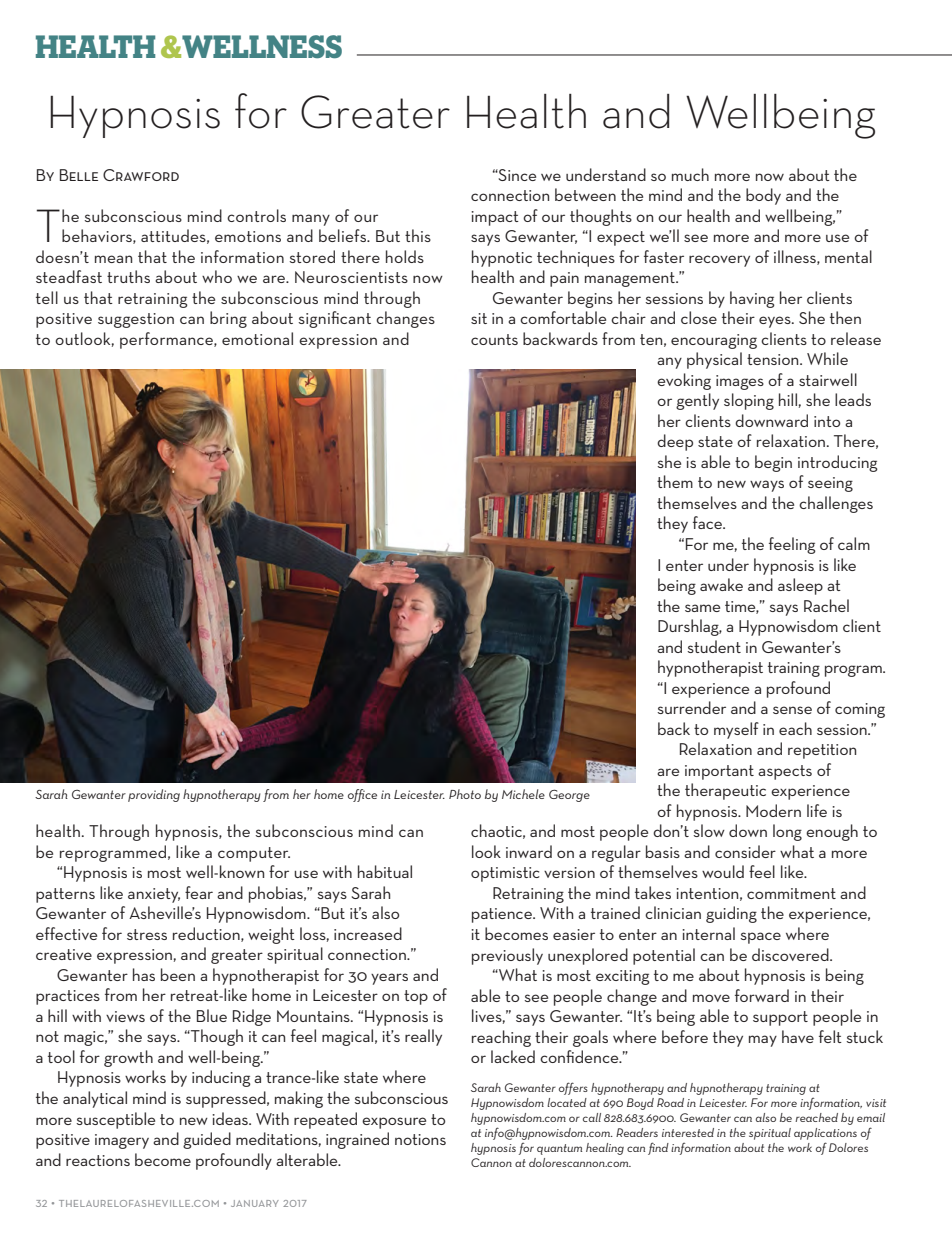
<style>
.page{position:relative;width:952px;height:1236px;background:#fff}
.page>*{position:absolute;margin:0;border:0;box-sizing:border-box;transform-origin:0 0}
.t1{font:300 47.55px "Neutra Text";color:#231f20}
.t2{font:300 47.4px "Neutra Text";color:#231f20}
.t3{font:33.15px "Neutraface Slab Display Titling";letter-spacing:-.005em;color:#438385;scale:.95 1}
.t4{font:17.4px/20.5px "Neutra Text";letter-spacing:-.005em;color:#231f20}
.t5{font:17.4px "Neutra Text Book SC";letter-spacing:-.005em;color:#231f20}
.t6{font:14.25px "Neutra Text Book SC";letter-spacing:.005em;color:#939598}
.t7{font:italic 13.35px "Neutra Text";color:#231f20}
.t8{font:italic 12.6px/15px "Neutra Text";color:#231f20}
.s1{font-size:32.85px;color:#afc54e}
</style>
<div class="page">
<hr style="left:357px;top:55px;width:595px;height:1px;background:#231f20">
<img style="left:0;top:370px;width:635px;height:413px">
<h3 class="t3" style="left:36px;top:27px;width:325px">HEALTH <span class="s1">&amp;</span>WELLNESS</h3>
<h2 class="t2" style="left:46px;top:94px;width:831px">Hypnosis for Greater Health and Wellbeing</h2>
<p class="t4" style="left:471px;top:166px;width:403px;text-indent:21px">“Since we understand so much more now about the connection between the mind and the body and the impact of our thoughts on our health and wellbeing,” says Gewanter, “I expect we’ll see more and more use of hypnotic techniques for faster recovery of illness, mental health and pain management.”</p>
<p class="t4" style="left:492px;top:289px;width:362px">Gewanter begins her sessions by having her clients</p>
<p class="t4" style="left:471px;top:310px;width:393px">sit in a comfortable chair and close their eyes. She then</p>
<p class="t4" style="left:471px;top:330px;width:412px">counts backwards from ten, encouraging clients to release</p>
<p class="t4" style="left:657px;top:351px;width:193px">any physical tension. While</p>
<p class="t4" style="left:657px;top:371px;width:202px">evoking images of a stairwell</p>
<p class="t4" style="left:657px;top:392px;width:216px">or gently sloping hill, she leads</p>
<p class="t4" style="left:657px;top:412px;width:198px">her clients downward into a</p>
<p class="t4" style="left:657px;top:433px;width:223px">deep state of relaxation. There,</p>
<p class="t4" style="left:657px;top:453px;width:222px">she is able to begin introducing</p>
<p class="t4" style="left:657px;top:474px;width:197px">them to new ways of seeing</p>
<p class="t4" style="left:657px;top:494px;width:218px">themselves and the challenges</p>
<p class="t4" style="left:657px;top:515px;width:70px">they face.</p>
<p class="t4" style="left:678px;top:535px;width:193px">“For me, the feeling of calm</p>
<p class="t4" style="left:657px;top:556px;width:201px">I enter under hypnosis is like</p>
<p class="t4" style="left:657px;top:576px;width:185px">being awake and asleep at</p>
<p class="t4" style="left:657px;top:597px;width:194px">the same time,” says Rachel</p>
<p class="t4" style="left:657px;top:618px;width:226px">Durshlag, a Hypnowisdom client</p>
<p class="t4" style="left:657px;top:638px;width:186px">and student in Gewanter’s</p>
<p class="t4" style="left:657px;top:659px;width:230px">hypnotherapist training program.</p>
<p class="t4" style="left:657px;top:679px;width:176px">“I experience a profound</p>
<p class="t4" style="left:657px;top:700px;width:230px">surrender and a sense of coming</p>
<p class="t4" style="left:657px;top:720px;width:221px">back to myself in each session.”</p>
<p class="t4" style="left:678px;top:741px;width:181px">Relaxation and repetition</p>
<p class="t4" style="left:657px;top:761px;width:176px">are important aspects of</p>
<p class="t4" style="left:657px;top:782px;width:195px">the therapeutic experience</p>
<p class="t4" style="left:657px;top:802px;width:187px">of hypnosis. Modern life is</p>
<p class="t4" style="left:471px;top:823px;width:408px">chaotic, and most people don’t slow down long enough to</p>
<p class="t4" style="left:471px;top:843px;width:398px">look inward on a regular basis and consider what a more</p>
<p class="t4" style="left:471px;top:864px;width:338px">optimistic version of themselves would feel like.</p>
<p class="t4" style="left:492px;top:884px;width:376px">Retraining the mind takes intention, commitment and</p>
<p class="t4" style="left:471px;top:905px;width:402px">patience. With a trained clinician guiding the experience,</p>
<p class="t4" style="left:471px;top:925px;width:361px">it becomes easier to enter an internal space where</p>
<p class="t4" style="left:471px;top:946px;width:364px">previously unexplored potential can be discovered.</p>
<p class="t4" style="left:492px;top:966px;width:373px">“What is most exciting to me about hypnosis is being</p>
<p class="t4" style="left:471px;top:987px;width:375px">able to see people change and move forward in their</p>
<p class="t4" style="left:471px;top:1007px;width:409px">lives,” says Gewanter. “It’s being able to support people in</p>
<p class="t4" style="left:471px;top:1028px;width:414px">reaching their goals where before they may have felt stuck</p>
<p class="t4" style="left:471px;top:1049px;width:159px">or lacked confidence.”</p>
<p class="t8" style="left:471px;top:1081px;width:417px">Sarah Gewanter offers hypnotherapy and hypnotherapy training at Hypnowisdom located at 690 Boyd Road in Leicester. For more information, visit hypnowisdom.com or call 828.683.6900. Gewanter can also be reached by email at info@hypnowisdom.com. Readers interested in the spiritual applications of hypnosis for quantum healing can find information about the work of Dolores Cannon at dolorescannon.com.</p>
<p class="t5" style="left:36px;top:164px;width:146px">By Belle Crawford</p>
<h1 class="t1" style="left:36px;top:208px;width:27px">T</h1>
<p class="t4" style="left:62px;top:207px;width:319px">he subconscious mind controls many of our</p>
<p class="t4" style="left:62px;top:227px;width:371px">behaviors, attitudes, emotions and beliefs. But this</p>
<p class="t4" style="left:36px;top:248px;width:390px">doesn’t mean that the information stored there holds</p>
<p class="t4" style="left:36px;top:269px;width:409px">steadfast truths about who we are. Neuroscientists now</p>
<p class="t4" style="left:36px;top:289px;width:387px">tell us that retraining the subconscious mind through</p>
<p class="t4" style="left:36px;top:310px;width:401px">positive suggestion can bring about significant changes</p>
<p class="t4" style="left:36px;top:330px;width:376px">to outlook, performance, emotional expression and</p>
<p class="t7" style="left:36px;top:790px;width:556px">Sarah Gewanter providing hypnotherapy from her home office in Leicester. Photo by Michele George</p>
<p class="t4" style="left:36px;top:823px;width:390px">health. Through hypnosis, the subconscious mind can be reprogrammed, like a computer.</p>
<p class="t4" style="left:57px;top:864px;width:358px">“Hypnosis is most well-known for use with habitual</p>
<p class="t4" style="left:36px;top:884px;width:357px">patterns like anxiety, fear and phobias,” says Sarah</p>
<p class="t4" style="left:36px;top:905px;width:366px">Gewanter of Asheville’s Hypnowisdom. “But it’s also</p>
<p class="t4" style="left:36px;top:925px;width:369px">effective for stress reduction, weight loss, increased</p>
<p class="t4" style="left:36px;top:946px;width:383px">creative expression, and greater spiritual connection.”</p>
<p class="t4" style="left:57px;top:966px;width:384px">Gewanter has been a hypnotherapist for 30 years and</p>
<p class="t4" style="left:36px;top:987px;width:413px">practices from her retreat-like home in Leicester on top of</p>
<p class="t4" style="left:36px;top:1007px;width:410px">a hill with views of the Blue Ridge Mountains. “Hypnosis is</p>
<p class="t4" style="left:36px;top:1028px;width:409px">not magic,” she says. “Though it can feel magical, it’s really</p>
<p class="t4" style="left:36px;top:1048px;width:236px">a tool for growth and well-being.”</p>
<p class="t4" style="left:57px;top:1069px;width:371px">Hypnosis works by inducing a trance-like state where</p>
<p class="t4" style="left:36px;top:1089px;width:415px">the analytical mind is suppressed, making the subconscious</p>
<p class="t4" style="left:36px;top:1110px;width:412px">more susceptible to new ideas. With repeated exposure to</p>
<p class="t4" style="left:36px;top:1130px;width:412px">positive imagery and guided meditations, ingrained notions</p>
<p class="t4" style="left:36px;top:1151px;width:307px">and reactions become profoundly alterable.</p>
<p class="t6" style="left:36px;top:1194px;width:273px">32 • thelaurelofasheville.com • january 2017</p>
</div>
